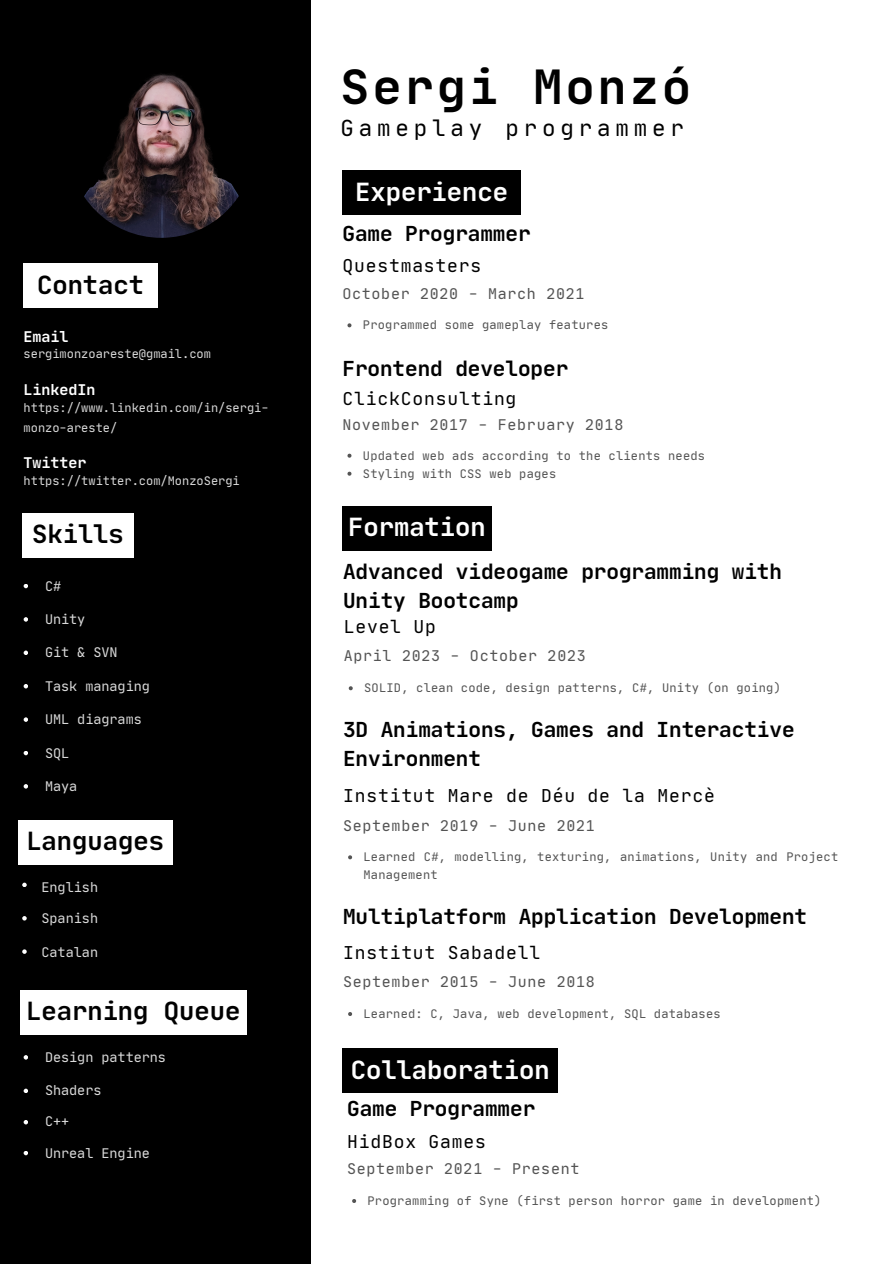
<style>
.page{position:relative;width:894px;height:1264px;background:#fff}
.page>*{position:absolute;margin:0;border:0;box-sizing:border-box;transform-origin:0 0}
.t1{font:700 48px "Jet Brains Mono";letter-spacing:.07em;color:#000}
.t2{font:700 25.5px "Jet Brains Mono";color:#000}
.t3{font:700 25.5px "Jet Brains Mono";color:#fff}
.t4{font:22.5px "Jet Brains Mono";letter-spacing:.215em;color:#000}
.t5{font:700 21px/29.2px "Jet Brains Mono";letter-spacing:-.005em;color:#000}
.t6{font:18px "Jet Brains Mono";letter-spacing:.045em;color:#000}
.t7{font:15px "Jet Brains Mono";letter-spacing:.045em;color:#545454}
.t8{font:700 15px "Jet Brains Mono";color:#fff}
.t9{font:13.5px "Jet Brains Mono";letter-spacing:-.005em;color:#d9d9d9}
.t10{font:12px/18px "Jet Brains Mono";letter-spacing:.02em;color:#545454}
.t11{font:12px/20px "Jet Brains Mono";color:#d9d9d9}
</style>
<div class="page">
<div style="left:0;top:0;width:310px;height:1263px;background:#000"></div>
<img style="left:68px;top:52px;width:186px;height:186px;border-radius:50%">
<svg style="left:24px;top:584px;width:4px;height:4px"></svg>
<svg style="left:24px;top:617px;width:4px;height:4px"></svg>
<svg style="left:24px;top:650px;width:4px;height:5px"></svg>
<svg style="left:24px;top:684px;width:4px;height:4px"></svg>
<svg style="left:24px;top:717px;width:4px;height:5px"></svg>
<svg style="left:24px;top:751px;width:4px;height:4px"></svg>
<svg style="left:24px;top:784px;width:4px;height:4px"></svg>
<svg style="left:22px;top:882px;width:5px;height:5px"></svg>
<svg style="left:22px;top:916px;width:5px;height:4px"></svg>
<svg style="left:22px;top:949px;width:5px;height:4px"></svg>
<svg style="left:24px;top:1055px;width:4px;height:4px"></svg>
<svg style="left:24px;top:1120px;width:4px;height:4px"></svg>
<svg style="left:24px;top:1151px;width:4px;height:4px"></svg>
<div style="left:24px;top:263px;width:134px;height:45px;background:#fff"></div>
<svg style="left:347px;top:453px;width:4px;height:4px"></svg>
<svg style="left:347px;top:471px;width:4px;height:4px"></svg>
<svg style="left:347px;top:323px;width:4px;height:4px"></svg>
<svg style="left:348px;top:855px;width:4px;height:4px"></svg>
<svg style="left:348px;top:1012px;width:4px;height:4px"></svg>
<svg style="left:352px;top:1199px;width:4px;height:3px"></svg>
<div style="left:22px;top:513px;width:112px;height:44px;background:#fff"></div>
<div style="left:18px;top:819px;width:154px;height:45px;background:#fff"></div>
<div style="left:20px;top:990px;width:226px;height:44px;background:#fff"></div>
<div style="left:342px;top:170px;width:178px;height:45px;background:#000"></div>
<div style="left:342px;top:505px;width:149px;height:45px;background:#000"></div>
<div style="left:342px;top:1048px;width:216px;height:44px;background:#000"></div>
<svg style="left:348px;top:686px;width:4px;height:4px"></svg>
<svg style="left:24px;top:1088px;width:4px;height:5px"></svg>
<p class="t2" style="left:37px;top:269px;width:109px">Contact</p>
<p class="t8" style="left:24px;top:328px;width:46px">Email</p>
<p class="t11" style="left:24px;top:343px;width:189px">sergimonzoareste@gmail.com</p>
<p class="t8" style="left:24px;top:380px;width:73px">LinkedIn</p>
<p class="t11" style="left:24px;top:398px;width:246px">https://www.linkedin.com/in/sergi&shy;monzo-areste/</p>
<p class="t8" style="left:24px;top:453px;width:64px">Twitter</p>
<p class="t11" style="left:24px;top:470px;width:218px">https://twitter.com/MonzoSergi</p>
<p class="t2" style="left:32px;top:518px;width:93px">Skills</p>
<p class="t9" style="left:45px;top:577px;width:18px">C#</p>
<p class="t9" style="left:45px;top:610px;width:42px">Unity</p>
<p class="t9" style="left:45px;top:644px;width:74px">Git &amp; SVN</p>
<p class="t9" style="left:45px;top:677px;width:106px">Task managing</p>
<p class="t9" style="left:45px;top:711px;width:98px">UML diagrams</p>
<p class="t9" style="left:45px;top:744px;width:26px">SQL</p>
<p class="t9" style="left:45px;top:777px;width:34px">Maya</p>
<p class="t2" style="left:26px;top:825px;width:139px">Languages</p>
<p class="t9" style="left:41px;top:879px;width:58px">English</p>
<p class="t9" style="left:41px;top:910px;width:58px">Spanish</p>
<p class="t9" style="left:41px;top:943px;width:58px">Catalan</p>
<p class="t2" style="left:26px;top:995px;width:216px">Learning Queue</p>
<p class="t9" style="left:45px;top:1048px;width:122px">Design patterns</p>
<p class="t9" style="left:45px;top:1082px;width:58px">Shaders</p>
<p class="t9" style="left:45px;top:1113px;width:26px">C++</p>
<p class="t9" style="left:45px;top:1144px;width:106px">Unreal Engine</p>
<p class="t1" style="left:340px;top:57px;width:352px">Sergi Monzó</p>
<p class="t4" style="left:340px;top:114px;width:345px">Gameplay programmer</p>
<p class="t3" style="left:355px;top:176px;width:154px">Experience</p>
<p class="t5" style="left:342px;top:218px;width:190px">Game Programmer</p>
<p class="t6" style="left:342px;top:255px;width:140px">Questmasters</p>
<p class="t7" style="left:342px;top:284px;width:243px">October 2020 - March 2021</p>
<p class="t10" style="left:363px;top:316px;width:247px">Programmed some gameplay features</p>
<p class="t5" style="left:342px;top:354px;width:227px">Frontend developer</p>
<p class="t7" style="left:342px;top:415px;width:282px">November 2017 - February 2018</p>
<p class="t6" style="left:342px;top:387px;width:175px">ClickConsulting</p>
<p class="t10" style="left:363px;top:446px;width:344px">Updated web ads according to the clients needs</p>
<p class="t10" style="left:363px;top:464px;width:195px">Styling with CSS web pages</p>
<p class="t3" style="left:348px;top:511px;width:139px">Formation</p>
<p class="t5" style="left:343px;top:556px;width:440px">Advanced videogame programming with<br>Unity Bootcamp</p>
<p class="t6" style="left:343px;top:615px;width:94px">Level Up</p>
<p class="t7" style="left:343px;top:646px;width:243px">April 2023 - October 2023</p>
<p class="t10" style="left:364px;top:678px;width:418px">SOLID, clean code, design patterns, C#, Unity (on going)</p>
<p class="t5" style="left:343px;top:714px;width:453px">3D Animations, Games and Interactive<br>Environment</p>
<p class="t6" style="left:343px;top:784px;width:373px">Institut Mare de Déu de la Mercè</p>
<p class="t7" style="left:343px;top:815px;width:253px">September 2019 - June 2021</p>
<p class="t10" style="left:363px;top:847px;width:476px">Learned C#, modelling, texturing, animations, Unity and Project<br>Management</p>
<p class="t5" style="left:343px;top:901px;width:465px">Multiplatform Application Development</p>
<p class="t6" style="left:343px;top:941px;width:198px">Institut Sabadell</p>
<p class="t7" style="left:343px;top:972px;width:253px">September 2015 - June 2018</p>
<p class="t10" style="left:363px;top:1004px;width:358px">Learned: C, Java, web development, SQL databases</p>
<p class="t3" style="left:350px;top:1053px;width:200px">Collaboration</p>
<p class="t5" style="left:347px;top:1093px;width:190px">Game Programmer</p>
<p class="t6" style="left:347px;top:1130px;width:140px">HidBox Games</p>
<p class="t7" style="left:347px;top:1159px;width:234px">September 2021 - Present</p>
<p class="t10" style="left:367px;top:1191px;width:455px">Programming of Syne (first person horror game in development)</p>
</div>
